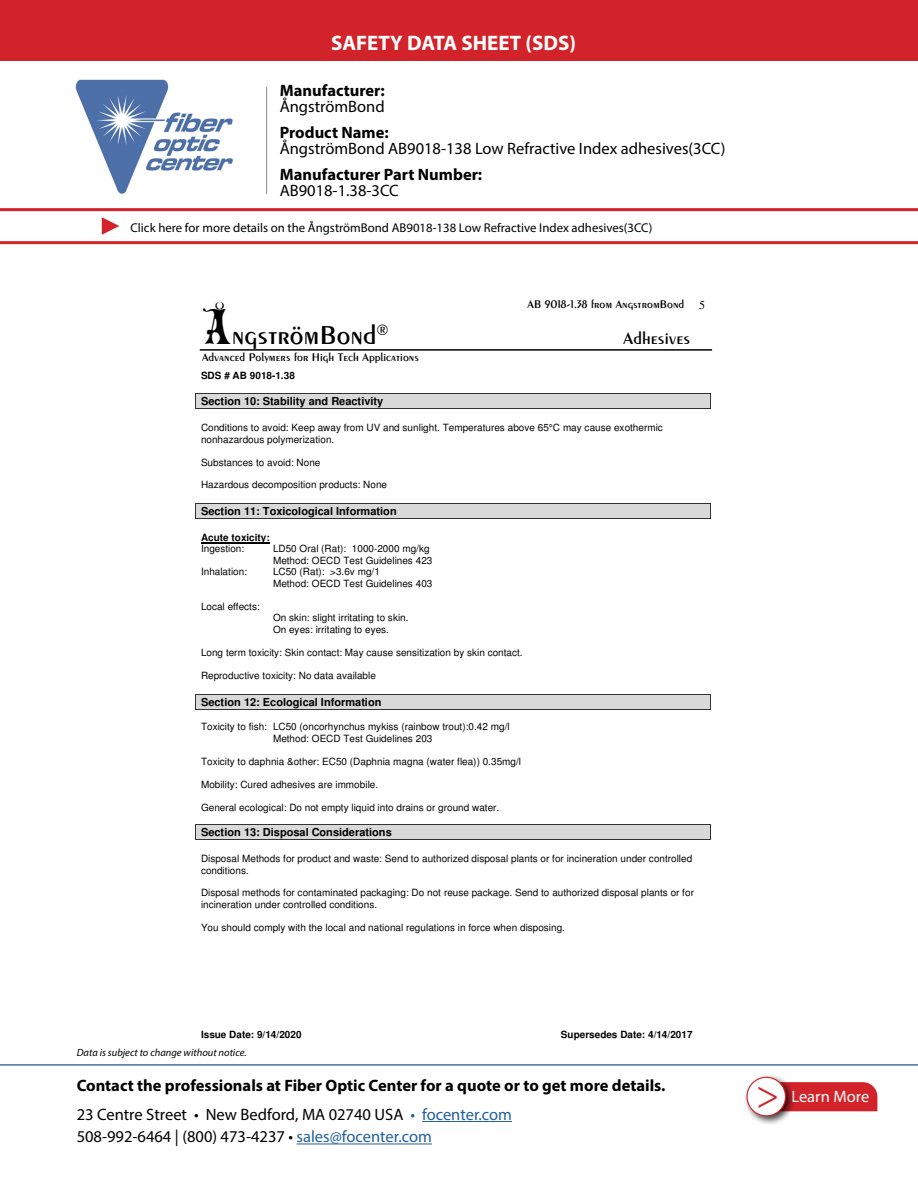
<style>
.page{position:relative;width:918px;height:1188px;background:#fff}
.page>*{position:absolute;margin:0;border:0;box-sizing:border-box;transform-origin:0 0}
.t1{font:42px "Minion Pro";color:#d2232a}
.t2{font:27.9px "Penwin";color:#000}
.t3{font:700 21px "Myriad Pro";color:#fff}
.t4{font:18px "Penwin";color:#000}
.t5{font:16.5px/22.5px "Myriad Pro";color:#000}
.t6{font:700 16.5px/16.5px "Myriad Pro";color:#000}
.t7{font:16.5px "Myriad Pro";color:#fff}
.t8{font:12.75px "Myriad Pro";color:#000}
.t9{font:12px "Penwin";color:#000}
.t10{font:12px "Times";color:#000}
.t11{font:700 11.1px "Helvetica";color:#000}
.t12{font:italic 10.5px "Myriad Pro";color:#000}
.t13{font:9.9px/11.6px "Helvetica";color:#000}
.t14{font:700 9.9px/11.6px "Helvetica";color:#000}
.s1{font-weight:400}
.s2{font-weight:700}
.s3{font-family:"Max Circus";font-size:48px}
.s4{color:#215e9e}
</style>
<div class="page">
<hr style="left:422px;top:1121px;width:90px;height:1px;background:#215e9e">
<hr style="left:297px;top:1144px;width:135px;height:1px;background:#215e9e">
<hr style="left:0;top:1064px;width:918px;height:2px;background:#4f70a8">
<img style="left:75px;top:79px;width:158px;height:115px">
<hr style="left:266px;top:87px;width:1px;height:107px;background:#8a8c8e">
<div style="left:796px;top:1082px;width:81px;height:29px;background:#d2232a"></div>
<div style="left:743px;top:1074px;width:53px;height:52px;background:#000;opacity:.75"></div>
<div style="left:747px;top:1077px;width:39px;height:39px;background:#fff;border-radius:50%"></div>
<div style="left:746px;top:1077px;width:40px;height:39px;border:1px solid #d2232a;border-radius:50%"></div>
<hr style="left:0;top:241px;width:918px;height:3px;background:#d2232a">
<hr style="left:0;top:208px;width:918px;height:3px;background:#d2232a">
<svg style="left:102px;top:217px;width:17px;height:18px"></svg>
<div style="left:0;top:0;width:918px;height:60px;background:#d2232a"></div>
<hr style="left:200px;top:349px;width:512px;height:2px;background:#000">
<div style="left:196px;top:394px;width:514px;height:15px;background:#d9d9d9"></div>
<hr style="left:196px;top:393px;width:514px;height:1px;background:#333">
<hr style="left:196px;top:409px;width:514px;height:1px;background:#333">
<svg style="left:195px;top:393px;width:1px;height:16px"></svg>
<svg style="left:710px;top:393px;width:1px;height:16px"></svg>
<div style="left:196px;top:504px;width:514px;height:14px;background:#d9d9d9"></div>
<hr style="left:196px;top:503px;width:514px;height:1px;background:#333">
<hr style="left:196px;top:518px;width:514px;height:1px;background:#333">
<svg style="left:195px;top:503px;width:1px;height:16px"></svg>
<svg style="left:710px;top:503px;width:1px;height:16px"></svg>
<hr style="left:201px;top:542px;width:69px;height:1px;background:#000">
<div style="left:196px;top:694px;width:514px;height:15px;background:#d9d9d9"></div>
<hr style="left:196px;top:694px;width:514px;height:1px;background:#333">
<hr style="left:196px;top:709px;width:514px;height:1px;background:#333">
<svg style="left:195px;top:694px;width:1px;height:16px"></svg>
<svg style="left:710px;top:694px;width:1px;height:16px"></svg>
<div style="left:196px;top:825px;width:514px;height:15px;background:#d9d9d9"></div>
<hr style="left:196px;top:824px;width:514px;height:1px;background:#333">
<hr style="left:196px;top:840px;width:514px;height:1px;background:#333">
<svg style="left:195px;top:824px;width:1px;height:16px"></svg>
<svg style="left:710px;top:824px;width:1px;height:16px"></svg>
<p class="t3" style="left:331px;top:29px;width:246px">SAFETY DATA SHEET (SDS)</p>
<p class="t6" style="left:280px;top:81px;width:107px">Manufacturer:<br><span class="s1">ÅngströmBond</span></p>
<p class="t5" style="left:280px;top:124px;width:447px;line-height:16.5px"><span class="s2">Product Name:<br></span>ÅngströmBond AB9018-138 Low Refractive Index adhesives(3CC)</p>
<p class="t6" style="left:280px;top:165px;width:204px">Manufacturer Part Number:</p>
<p class="t5" style="left:280px;top:179px;width:121px">AB9018-1.38-3CC</p>
<p class="t8" style="left:131px;top:220px;width:523px">Click here for more details on the ÅngströmBond AB9018-138 Low Refractive Index adhesives(3CC)</p>
<p class="t2" style="left:201px;top:318px;width:189px"><span class="s3">Å</span>ngströmBond<sup>®</sup></p>
<p class="t9" style="left:202px;top:350px;width:218px">Advanced Polymers for High Tech Applications</p>
<p class="t14" style="left:201px;top:370px;width:95px">SDS # AB 9018-1.38</p>
<p class="t9" style="left:528px;top:297px;width:158px">AB 9018-1.38 from AngstromBond</p>
<p class="t4" style="left:624px;top:327px;width:68px">Adhesives</p>
<p class="t11" style="left:201px;top:397px;width:184px">Section 10: Stability and Reactivity</p>
<p class="t13" style="left:201px;top:423px;width:463px">Conditions to avoid: Keep away from UV and sunlight. Temperatures above 65°C may cause exothermic nonhazardous polymerization.</p>
<p class="t13" style="left:201px;top:457px;width:121px">Substances to avoid: None</p>
<p class="t13" style="left:201px;top:480px;width:188px">Hazardous decomposition products: None</p>
<p class="t11" style="left:201px;top:507px;width:197px">Section 11: Toxicological Information</p>
<p class="t14" style="left:201px;top:533px;width:70px">Acute toxicity:<br><span class="s1">Ingestion:</span></p>
<p class="t13" style="left:273px;top:544px;width:161px">LD50 Oral (Rat): 1000-2000 mg/kg<br>Method: OECD Test Guidelines 423</p>
<p class="t10" style="left:699px;top:301px;width:7px">5</p>
<p class="t13" style="left:201px;top:567px;width:48px">Inhalation:</p>
<p class="t13" style="left:273px;top:567px;width:161px">LC50 (Rat): &gt;3.6v mg/1<br>Method: OECD Test Guidelines 403</p>
<p class="t13" style="left:201px;top:602px;width:60px">Local effects:</p>
<p class="t13" style="left:273px;top:613px;width:137px">On skin: slight irritating to skin.<br>On eyes: irritating to eyes.</p>
<p class="t13" style="left:201px;top:648px;width:323px">Long term toxicity: Skin contact: May cause sensitization by skin contact.</p>
<p class="t13" style="left:201px;top:671px;width:176px">Reproductive toxicity: No data available</p>
<p class="t11" style="left:201px;top:697px;width:182px">Section 12: Ecological Information</p>
<p class="t13" style="left:201px;top:722px;width:310px;text-align:center">Toxicity to fish: LC50 (oncorhynchus mykiss (rainbow trout):0.42 mg/l<br>Method: OECD Test Guidelines 203</p>
<p class="t13" style="left:201px;top:756px;width:322px">Toxicity to daphnia &amp;other: EC50 (Daphnia magna (water flea)) 0.35mg/l</p>
<p class="t13" style="left:201px;top:779px;width:179px">Mobility: Cured adhesives are immobile.</p>
<p class="t13" style="left:201px;top:802px;width:300px">General ecological: Do not empty liquid into drains or ground water.</p>
<p class="t11" style="left:201px;top:828px;width:192px">Section 13: Disposal Considerations</p>
<p class="t13" style="left:201px;top:854px;width:493px">Disposal Methods for product and waste: Send to authorized disposal plants or for incineration under controlled conditions.</p>
<p class="t13" style="left:201px;top:888px;width:494px">Disposal methods for contaminated packaging: Do not reuse package. Send to authorized disposal plants or for incineration under controlled conditions.</p>
<p class="t13" style="left:201px;top:923px;width:366px">You should comply with the local and national regulations in force when disposing.</p>
<p class="t14" style="left:201px;top:1029px;width:102px">Issue Date: 9/14/2020</p>
<p class="t14" style="left:561px;top:1029px;width:133px">Supersedes Date: 4/14/2017</p>
<p class="t12" style="left:77px;top:1046px;width:171px">Data is subject to change without notice.</p>
<p class="t6" style="left:77px;top:1076px;width:590px">Contact the professionals at Fiber Optic Center for a quote or to get more details.</p>
<p class="t5" style="left:77px;top:1103px;width:437px">23 Centre Street • New Bedford, MA 02740 USA <span class="s4">• focenter.com<br></span>508-992-6464 | (800) 473-4237 • <span class="s4">sales@focenter.com</span></p>
<p class="t1" style="left:756px;top:1066px;width:25px">&gt;</p>
<p class="t7" style="left:791px;top:1087px;width:79px">Learn More</p>
</div>
